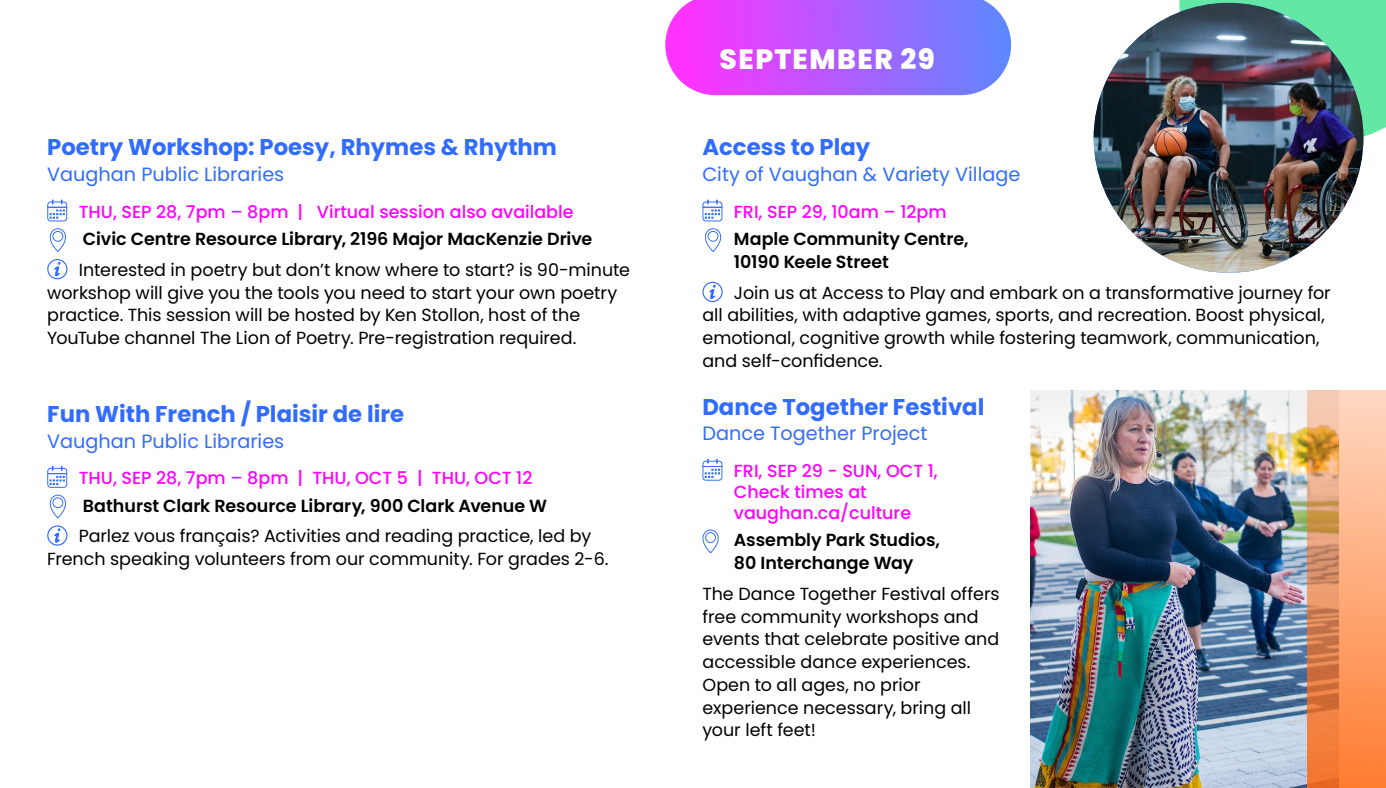
<style>
.page{position:relative;width:1386px;height:788px;background:#fff}
.page>*{position:absolute;margin:0;border:0;box-sizing:border-box;transform-origin:0 0}
.t1{font:800 28px "Poppins";letter-spacing:.055em;color:#fff}
.t2{font:700 22.75px "Poppins";color:#326cfe}
.t3{font:19.25px "Poppins";color:#326cfe}
.t4{font:17.5px/22.8px "Poppins";color:#000}
.t5{font:600 17.5px/22.8px "Poppins";color:#000}
.t6{font:500 17.5px/21px "Poppins";color:#f0f}
</style>
<div class="page">
<svg style="left:702px;top:199px;width:20px;height:22px"></svg>
<svg style="left:705px;top:228px;width:16px;height:24px"></svg>
<div style="left:702px;top:282px;width:21px;height:20px;border:1px solid #326cfe;border-radius:50%"></div>
<svg style="left:709px;top:285px;width:7px;height:14px"></svg>
<svg style="left:665px;top:0;width:346px;height:95px;background:#b663ff"></svg>
<svg style="left:47px;top:199px;width:20px;height:22px"></svg>
<svg style="left:50px;top:228px;width:16px;height:24px"></svg>
<div style="left:47px;top:259px;width:20px;height:20px;border:1px solid #326cfe;border-radius:50%"></div>
<svg style="left:54px;top:262px;width:6px;height:14px"></svg>
<svg style="left:47px;top:466px;width:20px;height:22px"></svg>
<svg style="left:50px;top:494px;width:16px;height:24px"></svg>
<div style="left:47px;top:525px;width:20px;height:20px;border:1px solid #326cfe;border-radius:50%"></div>
<svg style="left:54px;top:528px;width:6px;height:14px"></svg>
<svg style="left:1165px;top:0;width:221px;height:157px;background:#70e7ac"></svg>
<img style="left:1094px;top:3px;width:269px;height:270px;border-radius:135px">
<svg style="left:702px;top:458px;width:20px;height:22px"></svg>
<svg style="left:702px;top:529px;width:17px;height:24px"></svg>
<img style="left:1030px;top:391px;width:277px;height:397px">
<svg style="left:1307px;top:390px;width:79px;height:398px;background:#f19f6c"></svg>
<h2 class="t2" style="left:47px;top:134px;width:511px">Poetry Workshop: Poesy, Rhymes &amp; Rhythm</h2>
<p class="t3" style="left:47px;top:163px;width:239px">Vaughan Public Libraries</p>
<p class="t6" style="left:79px;top:201px;width:496px">THU, SEP 28, 7pm – 8pm | Virtual session also available</p>
<p class="t5" style="left:83px;top:228px;width:511px">Civic Centre Resource Library, 2196 Major MacKenzie Drive</p>
<p class="t4" style="left:47px;top:258px;width:584px;text-indent:32px">Interested in poetry but don’t know where to start? is 90-minute workshop will give you the tools you need to start your own poetry practice. This session will be hosted by Ken Stollon, host of the YouTube channel The Lion of Poetry. Pre-registration required.</p>
<h2 class="t2" style="left:47px;top:400px;width:359px">Fun With French / Plaisir de lire</h2>
<p class="t3" style="left:47px;top:429px;width:239px">Vaughan Public Libraries</p>
<p class="t6" style="left:79px;top:467px;width:455px">THU, SEP 28, 7pm – 8pm | THU, OCT 5 | THU, OCT 12</p>
<p class="t5" style="left:83px;top:494px;width:466px">Bathurst Clark Resource Library, 900 Clark Avenue W</p>
<p class="t4" style="left:47px;top:524px;width:563px;text-indent:32px">Parlez vous français? Activities and reading practice, led by<br>French speaking volunteers from our community. For grades 2-6.</p>
<h1 class="t1" style="left:720px;top:43px;width:217px">SEPTEMBER 29</h1>
<h2 class="t2" style="left:702px;top:134px;width:169px">Access to Play</h2>
<p class="t3" style="left:702px;top:163px;width:319px">City of Vaughan &amp; Variety Village</p>
<p class="t6" style="left:734px;top:201px;width:214px">FRI, SEP 29, 10am – 12pm</p>
<p class="t5" style="left:734px;top:228px;width:236px">Maple Community Centre,<br>10190 Keele Street</p>
<p class="t4" style="left:702px;top:281px;width:630px;text-indent:32px">Join us at Access to Play and embark on a transformative journey for all abilities, with adaptive games, sports, and recreation. Boost physical, emotional, cognitive growth while fostering teamwork, communication, and self-confidence.</p>
<h2 class="t2" style="left:702px;top:393px;width:283px">Dance Together Festival</h2>
<p class="t3" style="left:702px;top:422px;width:227px">Dance Together Project</p>
<p class="t6" style="left:734px;top:460px;width:205px">FRI, SEP 29 - SUN, OCT 1,<br>Check times at vaughan.ca/culture</p>
<p class="t5" style="left:734px;top:529px;width:208px">Assembly Park Studios,<br>80 Interchange Way</p>
<p class="t4" style="left:702px;top:582px;width:299px">The Dance Together Festival offers free community workshops and events that celebrate positive and accessible dance experiences.<br>Open to all ages, no prior experience necessary, bring all your left feet!</p>
</div>
